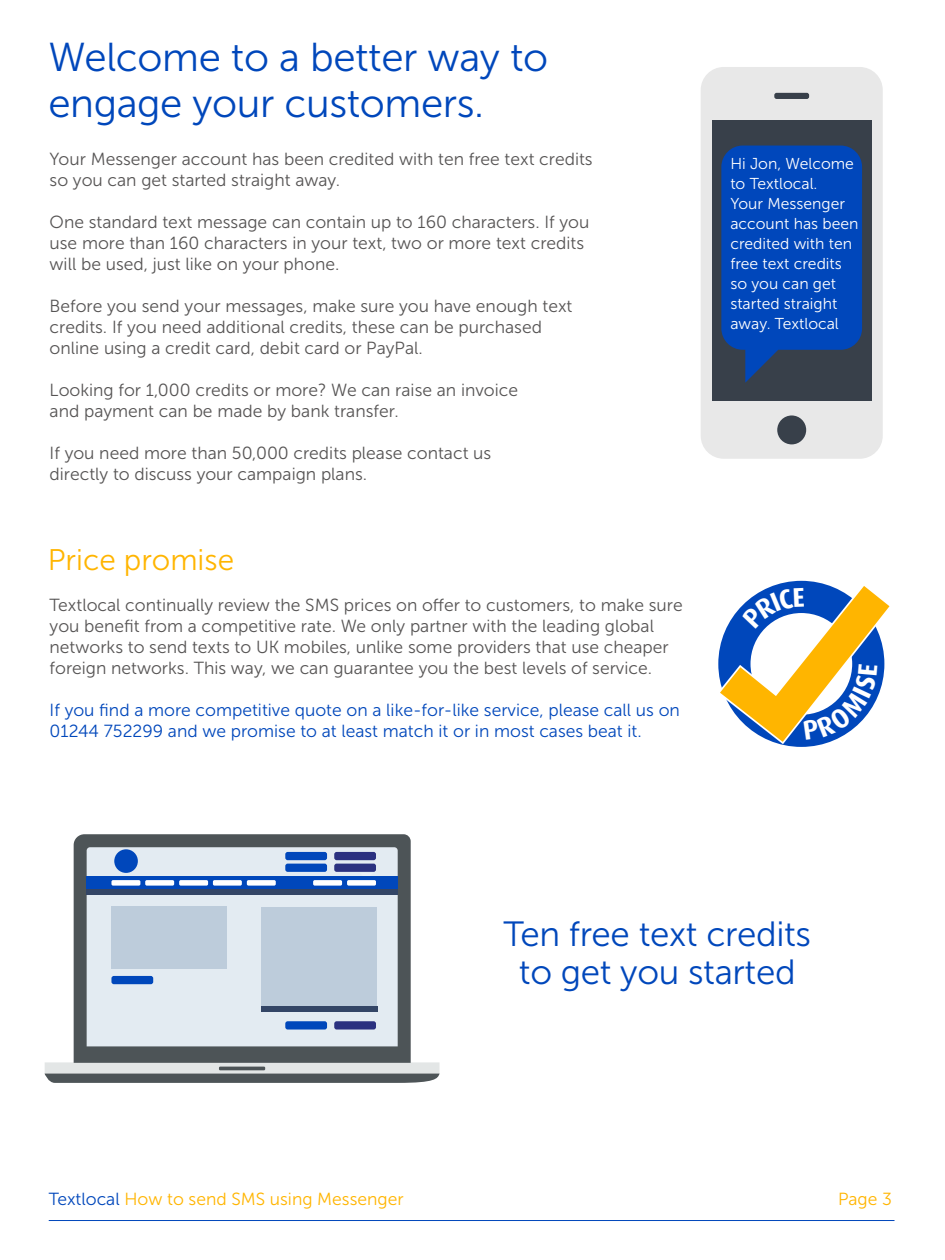
<style>
.page{position:relative;width:945px;height:1260px;background:#fff}
.page>*{position:absolute;margin:0;border:0;box-sizing:border-box;transform-origin:0 0}
.t1{font:40.25px/45.5px "Museo Sans 300";letter-spacing:-.01em;color:#0047bb}
.t2{font:35px/38.5px "Museo Sans 300";letter-spacing:-.01em;color:#0047bb;text-align:center}
.t3{font:29.75px "Museo Sans 300";color:#ffb500}
.t4{font:17.5px/21px "Museo Sans 300";color:#565454}
.t5{font:17.5px/21px "Museo Sans 300";color:#0047bb}
.t6{font:17.5px "Museo Sans 300";color:#ffb500}
.t7{font:15.75px/20.1px "Museo Sans 300";color:#fff}
.s1{color:#0047bb}
</style>
<div class="page">
<hr style="left:49px;top:1220px;width:846px;height:1px;background:#0047bb">
<div style="left:701px;top:67px;width:182px;height:392px;background:#e8e8e8;border-radius:23px"></div>
<div style="left:712px;top:121px;width:160px;height:280px;background:#38404a"></div>
<div style="left:777px;top:415px;width:29px;height:29px;background:#38404a;border-radius:50%"></div>
<div style="left:774px;top:93px;width:35px;height:6px;background:#38404a;border-radius:2px"></div>
<svg style="left:721px;top:146px;width:141px;height:237px;background:#0746ab"></svg>
<svg style="left:45px;top:1062px;width:395px;height:21px;background:#9ea2a4"></svg>
<hr style="left:219px;top:1067px;width:46px;height:3px;background:#4d5457">
<svg style="left:74px;top:834px;width:337px;height:229px;background:#51585b"></svg>
<div style="left:87px;top:847px;width:311px;height:199px;background:#e3ebf2"></div>
<div style="left:87px;top:876px;width:311px;height:14px;background:#0047bb"></div>
<div style="left:87px;top:890px;width:311px;height:5px;background:#334566"></div>
<div style="left:114px;top:849px;width:24px;height:24px;background:#0047bb;border-radius:50%"></div>
<div style="left:285px;top:852px;width:42px;height:8px;background:#0047bb;border-radius:2px"></div>
<div style="left:334px;top:852px;width:42px;height:8px;background:#2b3180;border-radius:2px"></div>
<div style="left:285px;top:1021px;width:42px;height:9px;background:#0047bb;border-radius:2px"></div>
<div style="left:334px;top:1021px;width:42px;height:9px;background:#2b3180;border-radius:2px"></div>
<div style="left:111px;top:976px;width:42px;height:8px;background:#0047bb;border-radius:2px"></div>
<div style="left:285px;top:864px;width:42px;height:8px;background:#0047bb;border-radius:2px"></div>
<div style="left:334px;top:864px;width:42px;height:8px;background:#2b3180;border-radius:2px"></div>
<div style="left:111px;top:880px;width:29px;height:6px;background:#fff;border-radius:2px"></div>
<div style="left:145px;top:880px;width:29px;height:6px;background:#fff;border-radius:2px"></div>
<div style="left:179px;top:880px;width:29px;height:6px;background:#fff;border-radius:2px"></div>
<div style="left:213px;top:880px;width:29px;height:6px;background:#fff;border-radius:2px"></div>
<div style="left:247px;top:880px;width:29px;height:6px;background:#fff;border-radius:2px"></div>
<div style="left:313px;top:880px;width:29px;height:6px;background:#fff;border-radius:2px"></div>
<div style="left:347px;top:880px;width:29px;height:6px;background:#fff;border-radius:2px"></div>
<div style="left:111px;top:907px;width:116px;height:62px;background:#bdccdb"></div>
<div style="left:261px;top:907px;width:116px;height:105px;background:#bdccdb"></div>
<div style="left:261px;top:1006px;width:116px;height:6px;background:#334566"></div>
<svg style="left:718px;top:580px;width:172px;height:167px"></svg>
<h1 class="t1" style="left:48px;top:35px;width:501px">Welcome to a better way to engage your customers.</h1>
<p class="t4" style="left:50px;top:148px;width:545px">Your Messenger account has been credited with ten free text credits so you can get started straight away.</p>
<p class="t4" style="left:50px;top:211px;width:541px">One standard text message can contain up to 160 characters. If you use more than 160 characters in your text, two or more text credits will be used, just like on your phone.</p>
<p class="t4" style="left:50px;top:295px;width:524px">Before you send your messages, make sure you have enough text credits. If you need additional credits, these can be purchased online using a credit card, debit card or PayPal.</p>
<p class="t4" style="left:50px;top:379px;width:470px">Looking for 1,000 credits or more? We can raise an invoice and payment can be made by bank transfer.</p>
<p class="t4" style="left:50px;top:442px;width:443px">If you need more than 50,000 credits please contact us directly to discuss your campaign plans.</p>
<h3 class="t3" style="left:48px;top:544px;width:188px">Price promise</h3>
<p class="t4" style="left:50px;top:594px;width:635px">Textlocal continually review the SMS prices on offer to customers, to make sure you benefit from a competitive rate. We only partner with the leading global networks to send texts to UK mobiles, unlike some providers that use cheaper foreign networks. This way, we can guarantee you the best levels of service.</p>
<p class="t5" style="left:50px;top:699px;width:632px">If you find a more competitive quote on a like-for-like service, please call us on<br>01244 752299 and we promise to at least match it or in most cases beat it.</p>
<p class="t7" style="left:730px;top:154px;width:130px">Hi Jon, Welcome to Textlocal.<br>Your Messenger account has been credited with ten free text credits so you can get started straight away. Textlocal</p>
<h2 class="t2" style="left:504px;top:915px;width:309px">Ten free text credits to get you started</h2>
<p class="t6" style="left:49px;top:1189px;width:356px"><span class="s1">Textlocal</span> How to send SMS using Messenger</p>
<p class="t6" style="left:838px;top:1189px;width:55px">Page 3</p>
</div>
